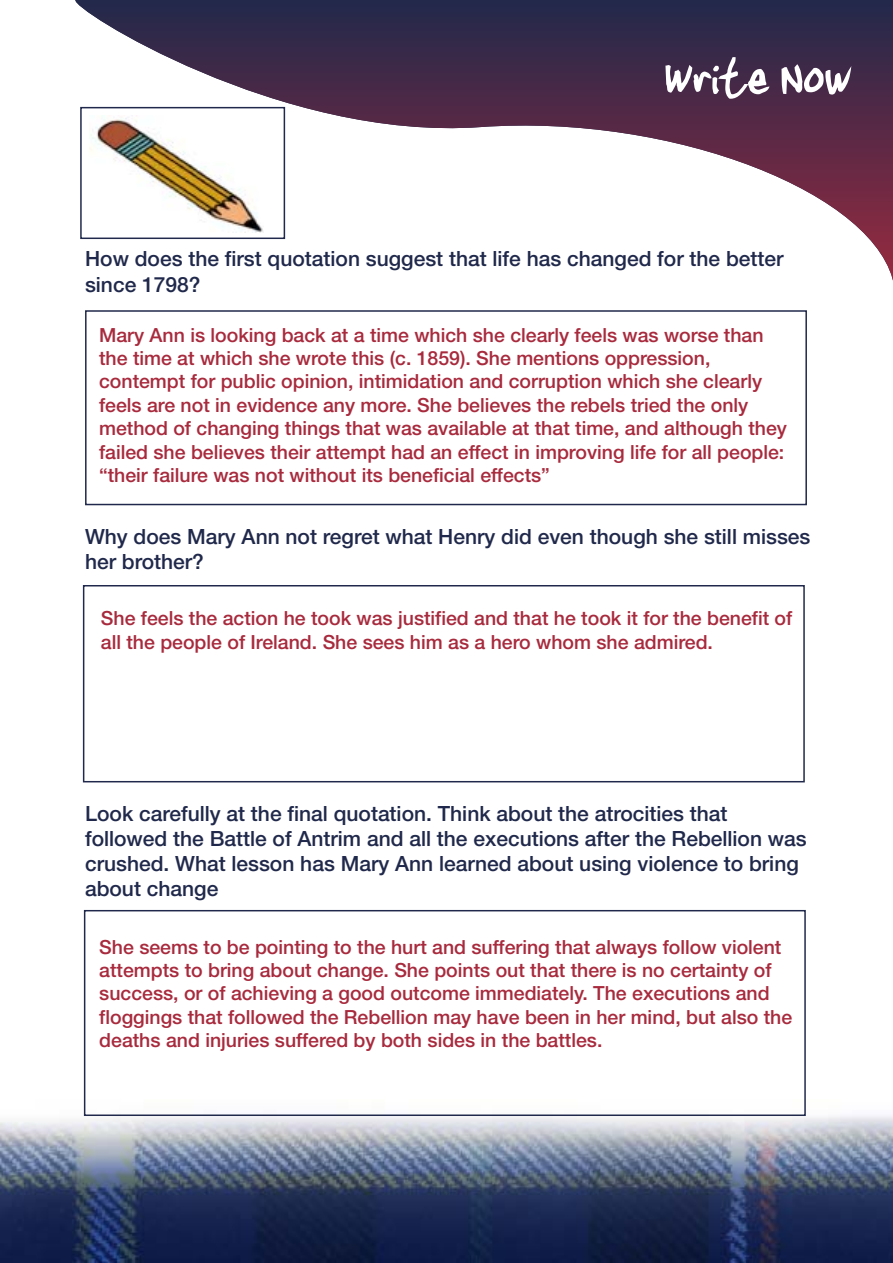
<style>
.page{position:relative;width:893px;height:1263px;background:#fff}
.page>*{position:absolute;margin:0;border:0;box-sizing:border-box;transform-origin:0 0}
.t1{font:63px "Jenkinsv 20 Thik";color:#fff}
.t2{font:500 21px/25.2px "Helvetica Neue";color:#20294b}
.t3{font:500 19.5px/23.4px "Helvetica Neue";color:#a82a3d}
</style>
<div class="page">
<img style="left:0;top:1099px;width:892px;height:163px">
<svg style="left:75px;top:0;width:818px;height:281px"></svg>
<div style="left:80px;top:107px;width:205px;height:132px;border:2px solid #20294b"></div>
<img style="left:89px;top:115px;width:174px;height:117px">
<div style="left:85px;top:310px;width:722px;height:195px;border:2px solid #20294b"></div>
<div style="left:83px;top:585px;width:722px;height:197px;border:2px solid #20294b"></div>
<div style="left:84px;top:910px;width:722px;height:206px;border:2px solid #20294b"></div>
<h1 class="t1" style="left:664px;top:43px;width:188px">Write Now</h1>
<p class="t2" style="left:85px;top:248px;width:700px">How does the first quotation suggest that life has changed for the better since 1798?</p>
<p class="t3" style="left:99px;top:325px;width:689px">Mary Ann is looking back at a time which she clearly feels was worse than the time at which she wrote this (c. 1859). She mentions oppression, contempt for public opinion, intimidation and corruption which she clearly feels are not in evidence any more. She believes the rebels tried the only method of changing things that was available at that time, and although they failed she believes their attempt had an effect in improving life for all people: “their failure was not without its beneficial effects”</p>
<p class="t2" style="left:85px;top:525px;width:727px">Why does Mary Ann not regret what Henry did even though she still misses her brother?</p>
<p class="t3" style="left:101px;top:609px;width:693px">She feels the action he took was justified and that he took it for the benefit of all the people of Ireland. She sees him as a hero whom she admired.</p>
<p class="t2" style="left:85px;top:803px;width:723px">Look carefully at the final quotation. Think about the atrocities that followed the Battle of Antrim and all the executions after the Rebellion was crushed. What lesson has Mary Ann learned about using violence to bring about change</p>
<p class="t3" style="left:99px;top:937px;width:694px">She seems to be pointing to the hurt and suffering that always follow violent attempts to bring about change. She points out that there is no certainty of success, or of achieving a good outcome immediately. The executions and floggings that followed the Rebellion may have been in her mind, but also the deaths and injuries suffered by both sides in the battles.</p>
</div>
